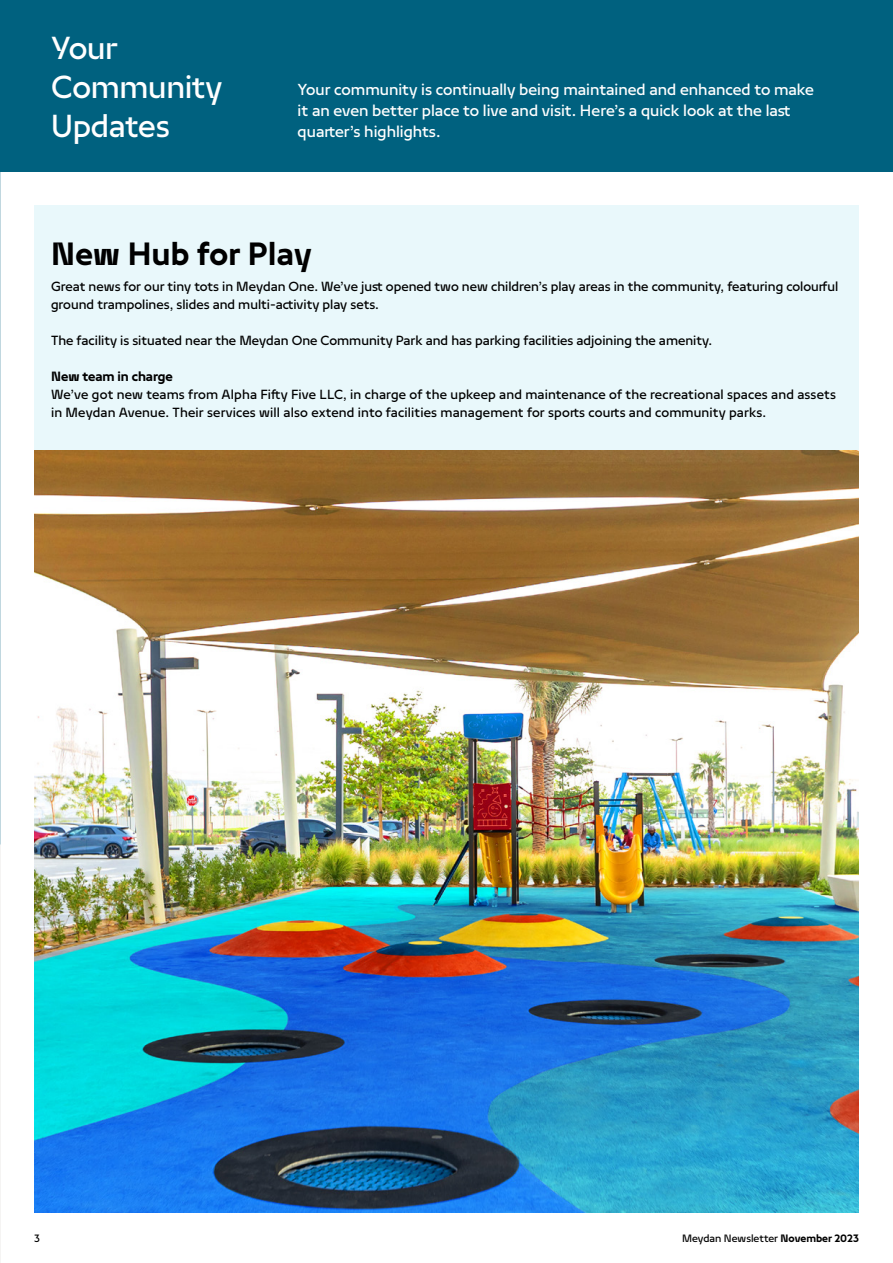
<style>
.page{position:relative;width:893px;height:1263px;background:#fff}
.page>*{position:absolute;margin:0;border:0;box-sizing:border-box;transform-origin:0 0}
.t1{font:36px/39px "Nakheel Headline";letter-spacing:-.01em;color:#fff}
.t2{font:700 36px "Nakheel Text";letter-spacing:.01em;color:#000}
.t3{font:18px/21px "Nakheel Text";color:#fff}
.t4{font:15px/18px "Nakheel Text";color:#000}
.t5{font:700 15px "Nakheel Text";color:#000}
.t6{font:12px "Nakheel Text";color:#000}
.s1{font-weight:700}
</style>
<div class="page">
<div style="left:0;top:0;width:893px;height:171px;background:#00617f"></div>
<img style="left:0;top:0;width:1px;height:844px">
<div style="left:34px;top:205px;width:825px;height:246px;background:#e9f8fb"></div>
<img style="left:34px;top:451px;width:825px;height:761px">
<h1 class="t1" style="left:51px;top:28px;width:173px">Your<br>Community<br>Updates</h1>
<p class="t3" style="left:298px;top:79px;width:518px">Your community is continually being maintained and enhanced to make it an even better place to live and visit. Here’s a quick look at the last quarter’s highlights.</p>
<h1 class="t2" style="left:51px;top:228px;width:262px">New Hub for Play</h1>
<p class="t4" style="left:51px;top:277px;width:789px">Great news for our tiny tots in Meydan One. We’ve just opened two new children’s play areas in the community, featuring colourful ground trampolines, slides and multi-activity play sets.</p>
<p class="t4" style="left:51px;top:331px;width:663px">The facility is situated near the Meydan One Community Park and has parking facilities adjoining the amenity.</p>
<p class="t5" style="left:51px;top:366px;width:123px">New team in charge</p>
<p class="t4" style="left:51px;top:385px;width:786px">We’ve got new teams from Alpha Fifty Five LLC, in charge of the upkeep and maintenance of the recreational spaces and assets in Meydan Avenue. Their services will also extend into facilities management for sports courts and community parks.</p>
<p class="t6" style="left:34px;top:1230px;width:7px">3</p>
<p class="t6" style="left:682px;top:1230px;width:178px">Meydan Newsletter <span class="s1">November 2023</span></p>
</div>
